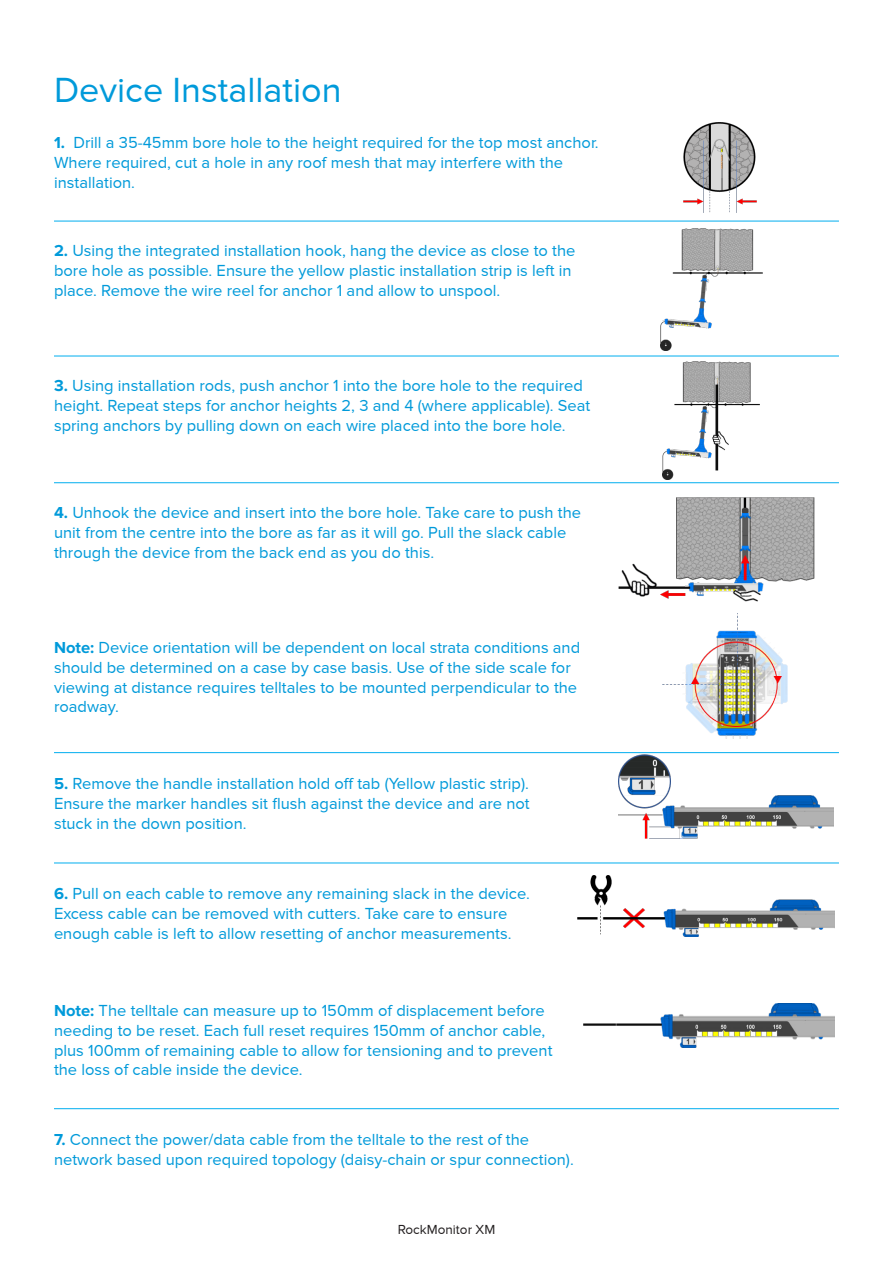
<style>
.page{position:relative;width:893px;height:1263px;background:#fff}
.page>*{position:absolute;margin:0;border:0;box-sizing:border-box;transform-origin:0 0}
.t1{font:36px "Proxima Nova";color:#009ada}
.t2{font:16.5px/19.8px "Proxima Nova";color:#009ada}
.t3{font:13.5px "Proxima Nova";color:#231f20}
.s1{font-weight:700}
</style>
<div class="page">
<hr style="left:54px;top:221px;width:785px;height:1px;background:#00aeef">
<hr style="left:54px;top:356px;width:785px;height:1px;background:#00aeef">
<hr style="left:54px;top:482px;width:785px;height:1px;background:#00aeef">
<hr style="left:54px;top:752px;width:785px;height:1px;background:#00aeef">
<hr style="left:54px;top:862px;width:785px;height:1px;background:#00aeef">
<hr style="left:54px;top:1108px;width:785px;height:1px;background:#00aeef">
<img style="left:684px;top:122px;width:72px;height:90px">
<img style="left:584px;top:1003px;width:251px;height:45px">
<img style="left:578px;top:875px;width:257px;height:62px">
<img style="left:618px;top:754px;width:215px;height:84px">
<img style="left:662px;top:619px;width:126px;height:120px">
<img style="left:618px;top:497px;width:197px;height:121px">
<img style="left:662px;top:361px;width:98px;height:118px">
<img style="left:661px;top:228px;width:101px;height:122px">
<p class="t1" style="left:54px;top:70px;width:289px">Device Installation</p>
<p class="t2" style="left:54px;top:133px;width:546px"><span class="s1">1.</span> Drill a 35-45mm bore hole to the height required for the top most anchor.<br>Where required, cut a hole in any roof mesh that may interfere with the installation.</p>
<p class="t2" style="left:54px;top:241px;width:523px"><span class="s1">2.</span> Using the integrated installation hook, hang the device as close to the bore hole as possible. Ensure the yellow plastic installation strip is left in place. Remove the wire reel for anchor 1 and allow to unspool.</p>
<p class="t2" style="left:54px;top:376px;width:538px"><span class="s1">3.</span> Using installation rods, push anchor 1 into the bore hole to the required height. Repeat steps for anchor heights 2, 3 and 4 (where applicable). Seat spring anchors by pulling down on each wire placed into the bore hole.</p>
<p class="t2" style="left:54px;top:502px;width:529px"><span class="s1">4.</span> Unhook the device and insert into the bore hole. Take care to push the unit from the centre into the bore as far as it will go. Pull the slack cable through the device from the back end as you do this.</p>
<p class="t2" style="left:54px;top:637px;width:528px"><span class="s1">Note:</span> Device orientation will be dependent on local strata conditions and should be determined on a case by case basis. Use of the side scale for</p>
<p class="t2" style="left:54px;top:677px;width:525px">viewing at distance requires telltales to be mounted perpendicular to the</p>
<p class="t2" style="left:54px;top:697px;width:66px">roadway.</p>
<p class="t2" style="left:54px;top:773px;width:476px"><span class="s1">5.</span> Remove the handle installation hold off tab (Yellow plastic strip).</p>
<p class="t2" style="left:54px;top:793px;width:477px">Ensure the marker handles sit flush against the device and are not stuck in the down position.</p>
<p class="t2" style="left:54px;top:884px;width:477px"><span class="s1">6.</span> Pull on each cable to remove any remaining slack in the device.</p>
<p class="t2" style="left:54px;top:904px;width:459px">Excess cable can be removed with cutters. Take care to ensure enough cable is left to allow resetting of anchor measurements.</p>
<p class="t2" style="left:54px;top:1000px;width:500px"><span class="s1">Note:</span> The telltale can measure up to 150mm of displacement before needing to be reset. Each full reset requires 150mm of anchor cable, plus 100mm of remaining cable to allow for tensioning and to prevent the loss of cable inside the device.</p>
<p class="t2" style="left:54px;top:1129px;width:477px"><span class="s1">7.</span> Connect the power/data cable from the telltale to the rest of the</p>
<p class="t2" style="left:54px;top:1149px;width:521px">network based upon required topology (daisy-chain or spur connection).</p>
<p class="t3" style="left:398px;top:1222px;width:99px">RockMonitor XM</p>
</div>
